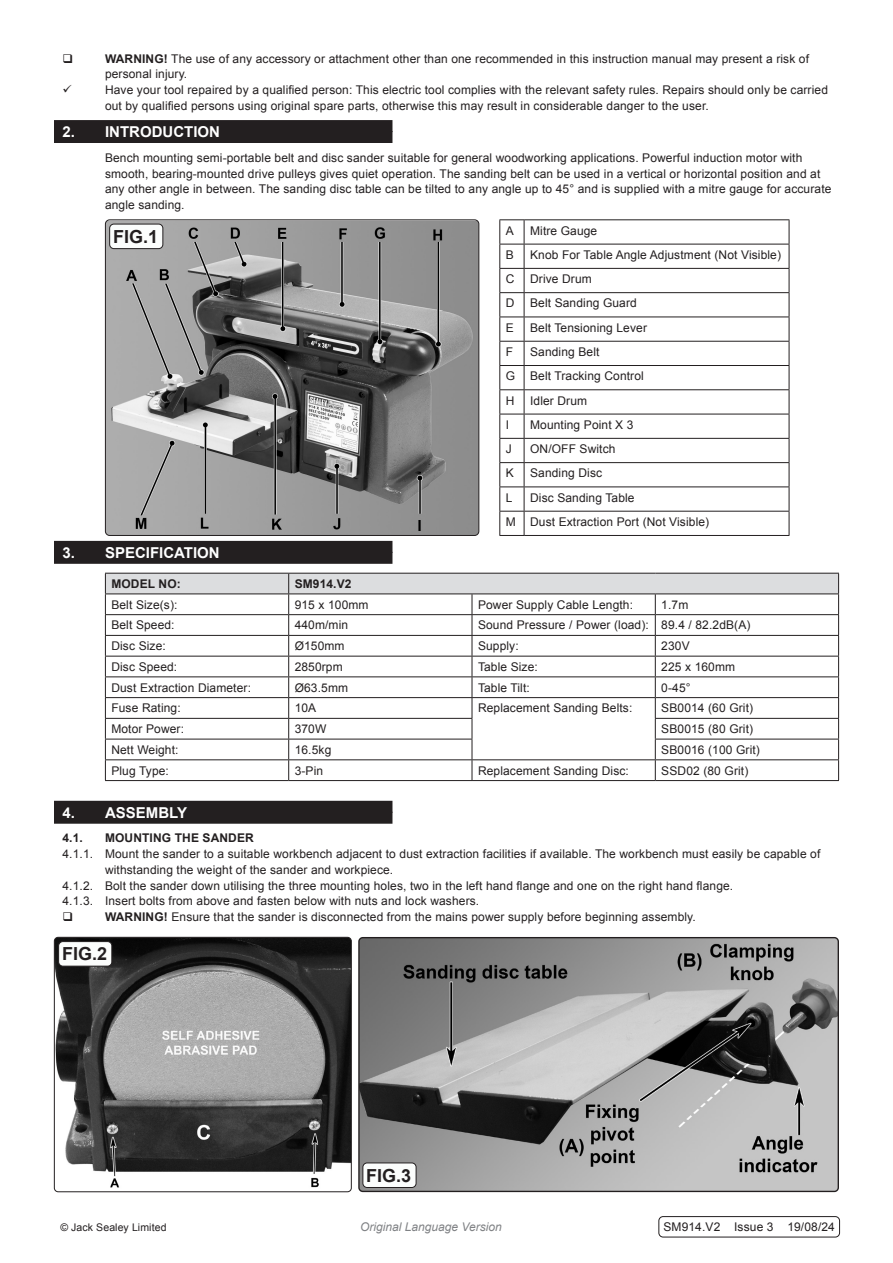
<style>
.page{position:relative;width:893px;height:1263px;background:#fff}
.page>*{position:absolute;margin:0;border:0;box-sizing:border-box;transform-origin:0 0}
.t1{font:700 18px "Arial";color:#231f20}
.t2{font:700 15px "Arial";color:#fff}
.Body__Tabbed{font:12px/15.8px "Arial";letter-spacing:.01em;color:#231f20}
.Body{font:12px "Arial";letter-spacing:.01em;color:#231f20}
.Body-2{font:700 12px "Arial";letter-spacing:.01em;color:#231f20}
.t3{font:italic 12px "Arial";color:#808285}
.Body__Footer{font:12px "Arial";letter-spacing:.01em;color:#231f20}
.Body__Justified__7pt{font:10.5px "Arial";letter-spacing:.01em;color:#231f20}
.s1{font-weight:700}
</style>
<div class="page">
<div style="left:54px;top:131px;width:338px;height:12px;background:#231f20"></div>
<div style="left:54px;top:120px;width:338px;height:12px;background:#231f20"></div>
<div style="left:54px;top:552px;width:338px;height:12px;background:#231f20"></div>
<div style="left:54px;top:541px;width:338px;height:12px;background:#231f20"></div>
<div style="left:54px;top:812px;width:338px;height:12px;background:#231f20"></div>
<div style="left:54px;top:801px;width:338px;height:12px;background:#231f20"></div>
<img style="left:107px;top:221px;width:372px;height:314px">
<div style="left:105px;top:219px;width:374px;height:317px;border:1px solid #231f20;border-radius:4px"></div>
<div style="left:110px;top:224px;width:53px;height:25px;background:#fbfdfc;border-radius:4px"></div>
<div style="left:109px;top:224px;width:54px;height:25px;border:1px solid #231f20;border-radius:4px"></div>
<hr style="left:524px;top:219px;width:265px;height:1px;background:#231f20">
<hr style="left:524px;top:244px;width:265px;height:1px;background:#231f20">
<hr style="left:524px;top:268px;width:265px;height:1px;background:#231f20">
<hr style="left:524px;top:292px;width:265px;height:1px;background:#231f20">
<hr style="left:524px;top:317px;width:265px;height:1px;background:#231f20">
<hr style="left:524px;top:341px;width:265px;height:1px;background:#231f20">
<hr style="left:524px;top:365px;width:265px;height:1px;background:#231f20">
<hr style="left:524px;top:389px;width:265px;height:1px;background:#231f20">
<hr style="left:524px;top:414px;width:265px;height:1px;background:#231f20">
<hr style="left:524px;top:438px;width:265px;height:1px;background:#231f20">
<hr style="left:524px;top:462px;width:265px;height:1px;background:#231f20">
<hr style="left:524px;top:486px;width:265px;height:1px;background:#231f20">
<hr style="left:524px;top:511px;width:265px;height:1px;background:#231f20">
<svg style="left:789px;top:220px;width:1px;height:315px"></svg>
<svg style="left:499px;top:219px;width:26px;height:317px"></svg>
<hr style="left:524px;top:535px;width:265px;height:1px;background:#231f20">
<svg style="left:105px;top:573px;width:734px;height:207px"></svg>
<hr style="left:105px;top:780px;width:184px;height:1px;background:#231f20">
<hr style="left:289px;top:780px;width:183px;height:1px;background:#231f20">
<hr style="left:472px;top:780px;width:183px;height:1px;background:#231f20">
<hr style="left:655px;top:780px;width:184px;height:1px;background:#231f20">
<img style="left:54px;top:937px;width:297px;height:255px">
<div style="left:54px;top:937px;width:298px;height:255px;border:1px solid #231f20;border-radius:4px"></div>
<div style="left:59px;top:941px;width:53px;height:25px;background:#fbfdfc;border-radius:4px"></div>
<div style="left:58px;top:941px;width:54px;height:25px;border:1px solid #231f20;border-radius:4px"></div>
<img style="left:360px;top:939px;width:477px;height:251px">
<div style="left:358px;top:937px;width:481px;height:255px;border:1px solid #231f20;border-radius:4px"></div>
<div style="left:363px;top:1163px;width:53px;height:24px;background:#fbfdfc;border-radius:4px"></div>
<div style="left:362px;top:1162px;width:54px;height:26px;border:1px solid #231f20;border-radius:4px"></div>
<div style="left:658px;top:1216px;width:182px;height:21px;border:1px solid #231f20;border-radius:4px"></div>
<p class="Body__Tabbed" style="left:105px;top:51px;width:706px"><span class="s1">WARNING!</span> The use of any accessory or attachment other than one recommended in this instruction manual may present a risk of personal injury.</p>
<p class="Body__Tabbed" style="left:105px;top:82px;width:724px">Have your tool repaired by a qualified person: This electric tool complies with the relevant safety rules. Repairs should only be carried out by qualified persons using original spare parts, otherwise this may result in considerable danger to the user.</p>
<p class="t2" style="left:63px;top:122px;width:159px">2. INTRODUCTION</p>
<p class="Body__Tabbed" style="left:105px;top:150px;width:728px">Bench mounting semi-portable belt and disc sander suitable for general woodworking applications. Powerful induction motor with smooth, bearing-mounted drive pulleys gives quiet operation. The sanding belt can be used in a vertical or horizontal position and at any other angle in between. The sanding disc table can be tilted to any angle up to 45° and is supplied with a mitre gauge for accurate angle sanding.</p>
<p class="t1" style="left:113px;top:225px;width:47px">FIG.1</p>
<p class="Body__Tabbed" style="left:506px;top:223px;width:10px">A</p>
<p class="Body" style="left:530px;top:222px;width:69px">Mitre Gauge</p>
<p class="Body" style="left:506px;top:247px;width:10px">B</p>
<p class="Body" style="left:530px;top:247px;width:252px">Knob For Table Angle Adjustment (Not Visible)</p>
<p class="Body" style="left:506px;top:271px;width:10px">C</p>
<p class="Body" style="left:530px;top:271px;width:63px">Drive Drum</p>
<p class="Body" style="left:506px;top:295px;width:10px">D</p>
<p class="Body" style="left:530px;top:295px;width:108px">Belt Sanding Guard</p>
<p class="Body" style="left:506px;top:320px;width:10px">E</p>
<p class="Body" style="left:530px;top:320px;width:118px">Belt Tensioning Lever</p>
<p class="Body" style="left:506px;top:344px;width:9px">F</p>
<p class="Body" style="left:530px;top:344px;width:71px">Sanding Belt</p>
<p class="Body" style="left:506px;top:368px;width:11px">G</p>
<p class="Body" style="left:530px;top:368px;width:115px">Belt Tracking Control</p>
<p class="Body" style="left:506px;top:392px;width:10px">H</p>
<p class="Body" style="left:530px;top:392px;width:59px">Idler Drum</p>
<p class="Body" style="left:506px;top:417px;width:5px">I</p>
<p class="Body" style="left:530px;top:417px;width:105px">Mounting Point X 3</p>
<p class="Body" style="left:506px;top:441px;width:7px">J</p>
<p class="Body" style="left:530px;top:441px;width:87px">ON/OFF Switch</p>
<p class="Body" style="left:506px;top:465px;width:10px">K</p>
<p class="Body" style="left:530px;top:465px;width:74px">Sanding Disc</p>
<p class="Body" style="left:506px;top:490px;width:8px">L</p>
<p class="Body" style="left:530px;top:490px;width:106px">Disc Sanding Table</p>
<p class="Body" style="left:506px;top:514px;width:11px">M</p>
<p class="Body" style="left:530px;top:514px;width:181px">Dust Extraction Port (Not Visible)</p>
<p class="t2" style="left:63px;top:543px;width:159px">3. SPECIFICATION</p>
<p class="Body-2" style="left:111px;top:576px;width:71px">MODEL NO:</p>
<p class="Body-2" style="left:295px;top:576px;width:58px">SM914.V2</p>
<p class="Body" style="left:111px;top:597px;width:68px">Belt Size(s):</p>
<p class="Body" style="left:295px;top:597px;width:75px">915 x 100mm</p>
<p class="Body" style="left:478px;top:597px;width:157px">Power Supply Cable Length:</p>
<p class="Body" style="left:661px;top:597px;width:29px">1.7m</p>
<p class="Body" style="left:111px;top:617px;width:65px">Belt Speed:</p>
<p class="Body" style="left:295px;top:617px;width:55px">440m/min</p>
<p class="Body" style="left:478px;top:617px;width:172px">Sound Pressure / Power (load):</p>
<p class="Body" style="left:661px;top:617px;width:91px">89.4 / 82.2dB(A)</p>
<p class="Body" style="left:111px;top:638px;width:56px">Disc Size:</p>
<p class="Body" style="left:295px;top:638px;width:51px">Ø150mm</p>
<p class="Body" style="left:478px;top:638px;width:42px">Supply:</p>
<p class="Body" style="left:661px;top:638px;width:30px">230V</p>
<p class="Body" style="left:111px;top:659px;width:67px">Disc Speed:</p>
<p class="Body" style="left:295px;top:659px;width:50px">2850rpm</p>
<p class="Body" style="left:478px;top:659px;width:61px">Table Size:</p>
<p class="Body" style="left:661px;top:659px;width:75px">225 x 160mm</p>
<p class="Body" style="left:111px;top:679px;width:141px">Dust Extraction Diameter:</p>
<p class="Body" style="left:295px;top:679px;width:55px">Ø63.5mm</p>
<p class="Body" style="left:478px;top:679px;width:53px">Table Tilt:</p>
<p class="Body" style="left:661px;top:679px;width:31px">0-45°</p>
<p class="Body" style="left:111px;top:700px;width:71px">Fuse Rating:</p>
<p class="Body" style="left:295px;top:700px;width:23px">10A</p>
<p class="Body" style="left:478px;top:700px;width:156px">Replacement Sanding Belts:</p>
<p class="Body" style="left:661px;top:700px;width:93px">SB0014 (60 Grit)</p>
<p class="Body" style="left:111px;top:721px;width:74px">Motor Power:</p>
<p class="Body" style="left:295px;top:721px;width:33px">370W</p>
<p class="Body" style="left:661px;top:721px;width:93px">SB0015 (80 Grit)</p>
<p class="Body" style="left:111px;top:742px;width:69px">Nett Weight:</p>
<p class="Body" style="left:295px;top:742px;width:38px">16.5kg</p>
<p class="Body" style="left:661px;top:742px;width:100px">SB0016 (100 Grit)</p>
<p class="Body" style="left:111px;top:762px;width:59px">Plug Type:</p>
<p class="Body" style="left:295px;top:762px;width:30px">3-Pin</p>
<p class="Body" style="left:478px;top:762px;width:152px">Replacement Sanding Disc:</p>
<p class="Body" style="left:661px;top:762px;width:89px">SSD02 (80 Grit)</p>
<p class="t2" style="left:63px;top:802px;width:126px">4. ASSEMBLY</p>
<p class="Body-2" style="left:63px;top:830px;width:22px">4.1.</p>
<p class="Body-2" style="left:105px;top:830px;width:150px">MOUNTING THE SANDER</p>
<p class="Body__Tabbed" style="left:105px;top:846px;width:717px;text-indent:-43px">4.1.1. Mount the sander to a suitable workbench adjacent to dust extraction facilities if available. The workbench must easily be capable of withstanding the weight of the sander and workpiece.</p>
<p class="Body__Tabbed" style="left:63px;top:878px;width:672px">4.1.2. Bolt the sander down utilising the three mounting holes, two in the left hand flange and one on the right hand flange.</p>
<p class="Body__Tabbed" style="left:63px;top:893px;width:418px">4.1.3. Insert bolts from above and fasten below with nuts and lock washers.</p>
<p class="Body__Tabbed" style="left:105px;top:909px;width:592px"><span class="s1">WARNING!</span> Ensure that the sander is disconnected from the mains power supply before beginning assembly.</p>
<p class="t1" style="left:62px;top:942px;width:47px">FIG.2</p>
<p class="t1" style="left:366px;top:1163px;width:47px">FIG.3</p>
<p class="Body__Justified__7pt" style="left:60px;top:1220px;width:108px">© Jack Sealey Limited</p>
<p class="t3" style="left:360px;top:1219px;width:143px">Original Language Version</p>
<p class="Body__Footer" style="left:663px;top:1219px;width:173px">SM914.V2 Issue 3 19/08/24</p>
</div>
